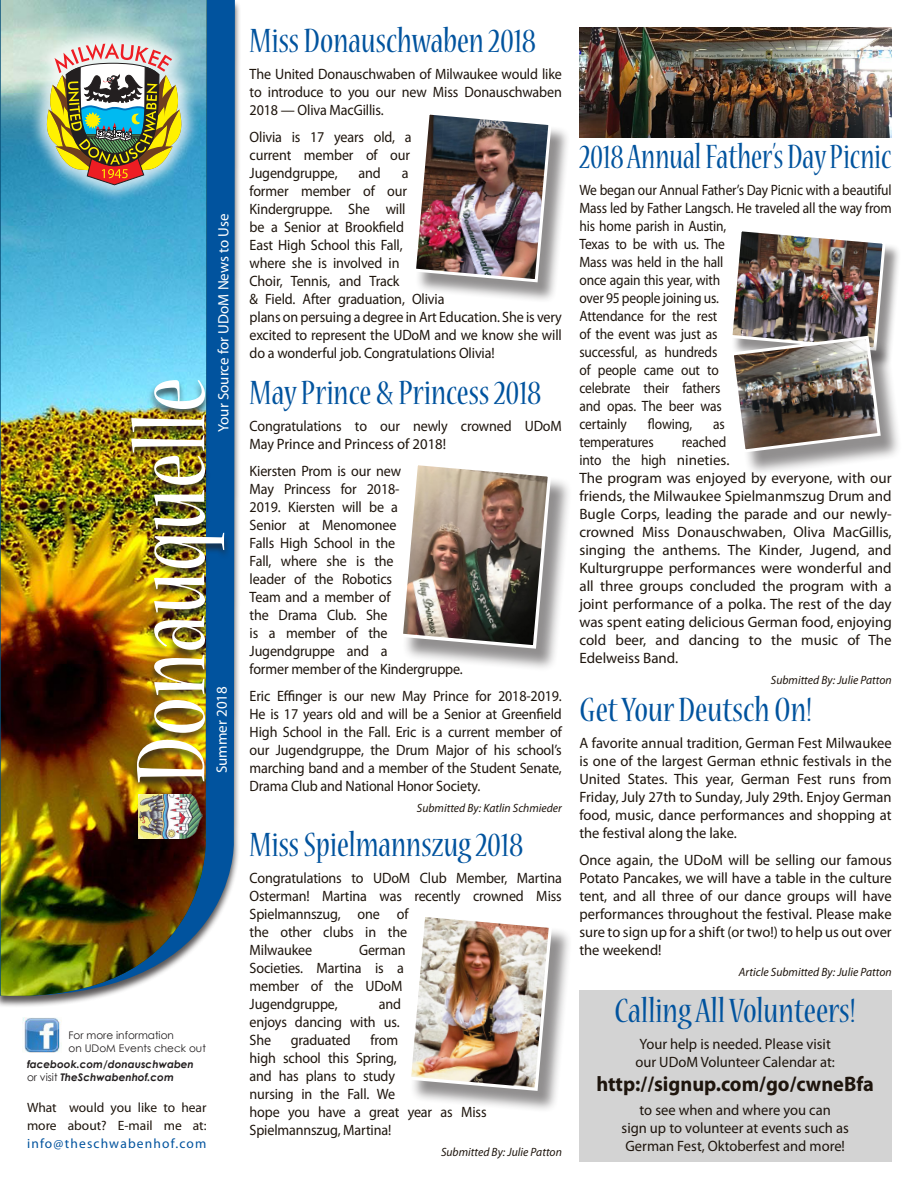
<style>
.page{position:relative;width:918px;height:1188px;background:#fff}
.page>*{position:absolute;margin:0;border:0;box-sizing:border-box;transform-origin:0 0}
.Headers{font:condensed 108px "Nueva Std";color:#fff}
.Text{font:condensed 37.5px "Nueva Std";color:#01539e}
.Text-2{font:condensed 37.5px "Nueva Std";color:#01539e;scale:.91 1}
.Text-3{font:700 21px "Myriad Pro";color:#1e150d}
.Text-4{font:15px/18px "Myriad Pro";letter-spacing:-.01em;color:#1e150d;scale:.94 1}
.Text-5{font:15px/18px "Myriad Pro";letter-spacing:-.01em;color:#1e150d;scale:.9 1}
.Text-6{font:15px/18px "Myriad Pro";letter-spacing:-.01em;color:#1e150d;text-align:justify}
.Text-7{font:15px "Myriad Pro";color:#fff}
.Text-8{font:13.5px/18px "Myriad Pro";color:#1e150d;text-align:justify}
.Text-9{font:italic 12px "Myriad Pro";color:#1e150d}
.t1{font:italic 700 10.5px "Century Gothic";color:#231f20}
.t2{font:10.5px "Century Gothic";color:#231f20}
.s1{font-weight:400;font-style:normal}
.s2{color:#01539e}
</style>
<div class="page">
<div style="left:0;top:0;width:241px;height:1007px;background:#231f20;opacity:.75"></div>
<svg style="left:0;top:0;width:236px;height:1004px;fill:#01539e"></svg>
<img style="left:1px;top:0;width:207px;height:996px">
<div style="left:125px;top:379px;width:105px;height:414px;background:#231f20;opacity:.75"></div>
<img style="left:139px;top:794px;width:63px;height:45px">
<div style="left:401px;top:466px;width:172px;height:206px;background:#231f20;opacity:.5"></div>
<img style="left:401px;top:465px;width:152px;height:185px">
<img style="left:23px;top:1017px;width:39px;height:36px">
<div style="left:28px;top:25px;width:172px;height:179px;background:#fff;opacity:.75"></div>
<img style="left:47px;top:43px;width:134px;height:142px">
<div style="left:415px;top:115px;width:156px;height:189px;background:#231f20;opacity:.5"></div>
<img style="left:415px;top:114px;width:138px;height:170px">
<div style="left:731px;top:231px;width:171px;height:137px;background:#231f20;opacity:.5"></div>
<div style="left:733px;top:340px;width:169px;height:136px;background:#231f20;opacity:.5"></div>
<img style="left:731px;top:231px;width:156px;height:223px">
<img style="left:579px;top:28px;width:313px;height:109px">
<div style="left:410px;top:917px;width:162px;height:196px;background:#231f20;opacity:.5"></div>
<img style="left:410px;top:917px;width:144px;height:176px">
<div style="left:579px;top:990px;width:313px;height:172px;background:#d3d3d3"></div>
<p class="Text-7" style="left:214px;top:432px;width:220px;rotate:-90deg">Your Source for UDoM News to Use</p>
<p class="Headers" style="left:123px;top:784px;width:409px;rotate:-90deg">Donauquelle</p>
<p class="Text-7" style="left:212px;top:773px;width:89px;rotate:-90deg">Summer 2018</p>
<p class="t2" style="left:69px;top:1028px;width:107px">For more information</p>
<p class="t2" style="left:69px;top:1041px;width:139px">on UDoM Events check out</p>
<p class="t1" style="left:27px;top:1056px;width:168px">facebook.com/donauschwaben</p>
<p class="t1" style="left:27px;top:1069px;width:148px"><span class="s1">or visit</span> TheSchwabenhof.com</p>
<p class="Text-8" style="left:27px;top:1098px;width:181px">What would you like to hear more about? E-mail me at: <span class="s2">info@theschwabenhof.com</span></p>
<p class="Text" style="left:250px;top:24px;width:288px">Miss Donauschwaben 2018</p>
<p class="Text-4" style="left:250px;top:65px;width:334px;text-align:justify">The United Donauschwaben of Milwaukee would like to introduce to you our new Miss Donauschwaben 2018 — Oliva MacGillis.</p>
<p class="Text-4" style="left:250px;top:128px;width:174px;text-align:justify">Olivia is 17 years old, a current member of our Jugendgruppe,</p>
<p class="Text-4" style="left:359px;top:164px;width:25px">and</p>
<p class="Text-4" style="left:250px;top:164px;width:334px;text-indent:152px">a<br>former member of our<br>Kindergruppe. She will<br>be a Senior at Brookfield<br>East High School this Fall,<br>where she is involved in<br>Choir, Tennis, and Track<br>&amp; Field. After graduation, Olivia<br>plans on persuing a degree in Art Education. She is very excited to represent the UDoM and we know she will do a wonderful job. Congratulations Olivia!</p>
<p class="Text" style="left:250px;top:376px;width:293px">May Prince &amp; Princess 2018</p>
<p class="Text-4" style="left:250px;top:417px;width:334px">Congratulations to our newly crowned UDoM<br>May Prince and Princess of 2018!</p>
<p class="Text-4" style="left:250px;top:462px;width:228px">Kiersten Prom is our new<br>May Princess for 2018-<br>2019. Kiersten will be a<br>Senior at Menomonee<br>Falls High School in the<br>Fall, where she is the<br>leader of the Robotics<br>Team and a member of<br>the Drama Club. She<br>is a member of the<br>Jugendgruppe and a<br>former member of the Kindergruppe.</p>
<p class="Text-4" style="left:250px;top:687px;width:334px;text-align:justify">Eric Effinger is our new May Prince for 2018-2019.<br>He is 17 years old and will be a Senior at Greenfield High School in the Fall. Eric is a current member of our Jugendgruppe, the Drum Major of his school’s marching band and a member of the Student Senate, Drama Club and National Honor Society.</p>
<p class="Text-9" style="left:417px;top:801px;width:146px">Submitted By: Katlin Schmieder</p>
<p class="Text" style="left:250px;top:827px;width:275px">Miss Spielmannszug 2018</p>
<p class="Text-4" style="left:250px;top:868px;width:334px">Congratulations to UDoM Club Member, Martina<br>Osterman! Martina was recently crowned Miss<br>Spielmannszug, one of<br>the other clubs in the<br>Milwaukee</p>
<p class="Text-4" style="left:250px;top:940px;width:167px;text-indent:109px">German<br>Societies. Martina is a member of the UDoM<br>Jugendgruppe,</p>
<p class="Text-4" style="left:250px;top:994px;width:163px;text-align:justify;text-indent:129px">and enjoys dancing with us.<br>She</p>
<p class="Text-4" style="left:250px;top:1030px;width:254px;text-indent:121px">from<br>high school this Spring,<br>and has plans to study<br>nursing in the Fall. We<br>hope you have a great year as Miss<br>Spielmannszug, Martina!</p>
<p class="Text-9" style="left:441px;top:1144px;width:122px">Submitted By: Julie Patton</p>
<p class="Text-4" style="left:291px;top:1030px;width:65px">graduated</p>
<p class="Text-2" style="left:579px;top:140px;width:345px">2018 Annual Father’s Day Picnic</p>
<p class="Text-5" style="left:579px;top:180px;width:349px">We began our Annual Father’s Day Picnic with a beautiful<br>Mass led by Father Langsch. He traveled all the way from his home parish in Austin,<br>Texas to be with us. The<br>Mass was held in the hall<br>once again this year, with<br>over 95 people joining us.<br>Attendance for the rest<br>of the event was just as<br>successful, as hundreds<br>of people came out to<br>celebrate their fathers<br>and opas. The beer was<br>certainly</p>
<p class="Text-5" style="left:648px;top:414px;width:51px">flowing,</p>
<p class="Text-5" style="left:713px;top:414px;width:15px">as</p>
<p class="Text-5" style="left:579px;top:432px;width:84px">temperatures</p>
<p class="Text-5" style="left:579px;top:432px;width:349px;text-indent:102px">reached<br>into the high nineties.<br>The program was enjoyed by everyone, with our friends, the Milwaukee Spielmanmszug Drum and Bugle Corps, leading the parade and our newly&shy;crowned Miss Donauschwaben, Oliva MacGillis, singing the anthems. The Kinder, Jugend, and Kulturgruppe performances were wonderful and all three groups concluded the program with a joint performance of a polka. The rest of the day was spent eating delicious German food, enjoying cold beer, and dancing to the music of The Edelweiss Band.</p>
<p class="Text-9" style="left:771px;top:672px;width:122px">Submitted By: Julie Patton</p>
<p class="Text" style="left:579px;top:693px;width:234px">Get Your Deutsch On!</p>
<p class="Text-6" style="left:579px;top:734px;width:314px">A favorite annual tradition, German Fest Milwaukee is one of the largest German ethnic festivals in the United States. This year, German Fest runs from Friday, July 27th to Sunday, July 29th. Enjoy German food, music, dance performances and shopping at the festival along the lake.</p>
<p class="Text-6" style="left:579px;top:851px;width:314px">Once again, the UDoM will be selling our famous Potato Pancakes, we will have a table in the culture tent, and all three of our dance groups will have performances throughout the festival. Please make sure to sign up for a shift (or two!) to help us out over the weekend!</p>
<p class="Text-9" style="left:739px;top:965px;width:154px">Article Submitted By: Julie Patton</p>
<p class="Text" style="left:614px;top:994px;width:243px">Calling All Volunteers!</p>
<p class="Text-6" style="left:635px;top:1035px;width:201px">Your help is needed. Please visit our UDoM Volunteer Calendar at:</p>
<p class="Text-3" style="left:596px;top:1071px;width:279px">http://signup.com/go/cwneBfa</p>
<p class="Text-6" style="left:622px;top:1101px;width:229px;text-align:center">to see when and where you can<br>sign up to volunteer at events such as<br>German Fest, Oktoberfest and more!</p>
</div>
